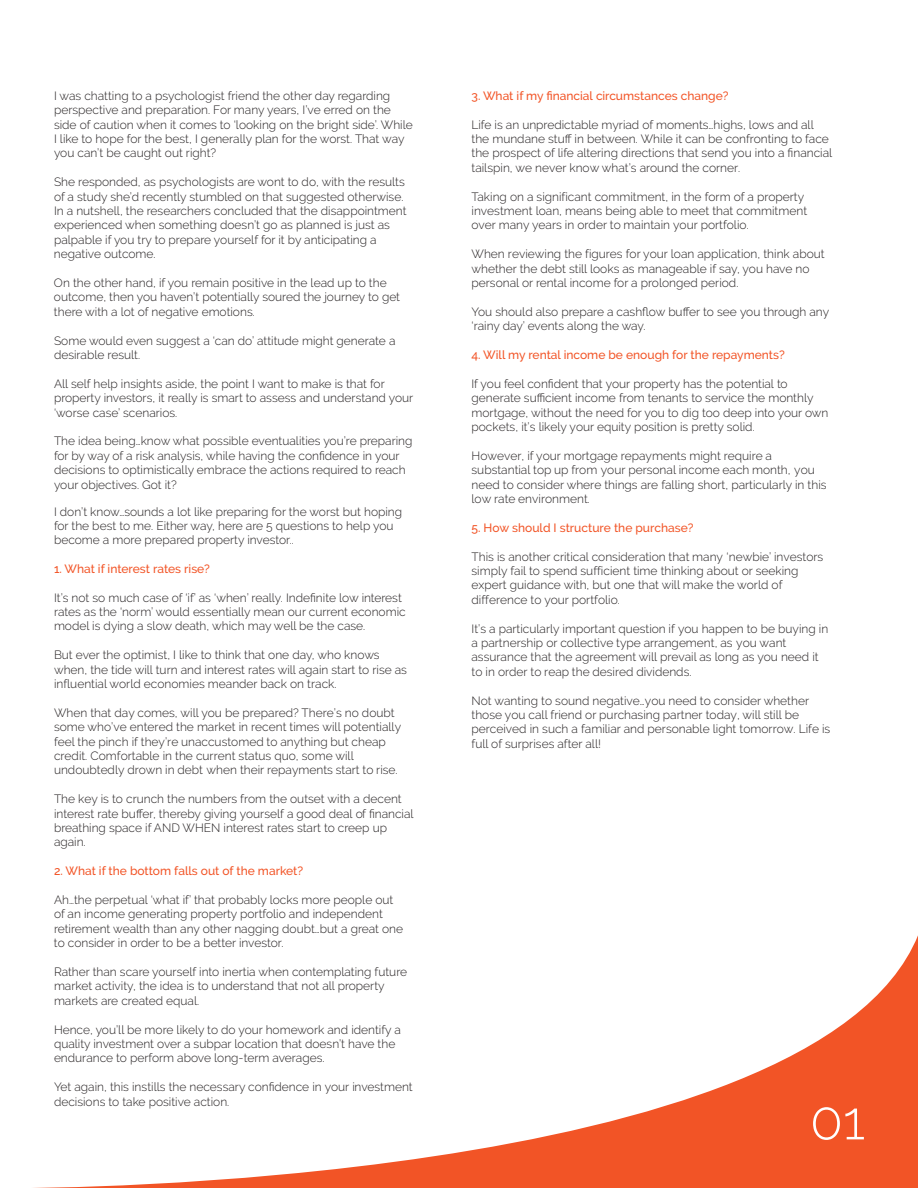
<style>
.page{position:relative;width:918px;height:1188px;background:#fff}
.page>*{position:absolute;margin:0;border:0;box-sizing:border-box;transform-origin:0 0}
.Issue_Title{font:300 54px "Raleway";color:#fff}
.Body{font:300 12px/14.4px "Raleway";color:#231f20}
.Body-2{font:500 12px "Raleway";color:#f25426}
</style>
<div class="page">
<svg style="left:33px;top:935px;width:885px;height:253px"></svg>
<p class="Body" style="left:54px;top:88px;width:360px">I was chatting to a psychologist friend the other day regarding perspective and preparation. For many years, I’ve erred on the side of caution when it comes to ‘looking on the bright side’. While I like to hope for the best, I generally plan for the worst. That way you can’t be caught out right?</p>
<p class="Body" style="left:54px;top:175px;width:354px">She responded, as psychologists are wont to do, with the results of a study she’d recently stumbled on that suggested otherwise.<br>In a nutshell, the researchers concluded that the disappointment experienced when something doesn’t go as planned is just as palpable if you try to prepare yourself for it by anticipating a negative outcome.</p>
<p class="Body" style="left:54px;top:276px;width:348px">On the other hand, if you remain positive in the lead up to the outcome, then you haven’t potentially soured the journey to get there with a lot of negative emotions.</p>
<p class="Body" style="left:54px;top:333px;width:343px">Some would even suggest a ‘can do’ attitude might generate a desirable result.</p>
<p class="Body" style="left:54px;top:376px;width:361px">All self help insights aside, the point I want to make is that for property investors, it really is smart to assess and understand your ‘worse case’ scenarios.</p>
<p class="Body" style="left:54px;top:434px;width:360px">The idea being…know what possible eventualities you’re preparing for by way of a risk analysis, while having the confidence in your decisions to optimistically embrace the actions required to reach your objectives. Got it?</p>
<p class="Body" style="left:54px;top:504px;width:350px">I don’t know…sounds a lot like preparing for the worst but hoping for the best to me. Either way, here are 5 questions to help you become a more prepared property investor..</p>
<p class="Body-2" style="left:54px;top:562px;width:157px">1. What if interest rates rise?</p>
<p class="Body" style="left:54px;top:590px;width:353px">It’s not so much case of ‘if’ as ‘when’ really. Indefinite low interest rates as the ‘norm’ would essentially mean our current economic model is dying a slow death, which may well be the case.</p>
<p class="Body" style="left:54px;top:648px;width:355px">But ever the optimist, I like to think that one day, who knows when, the tide will turn and interest rates will again start to rise as influential world economies meander back on track.</p>
<p class="Body" style="left:54px;top:705px;width:349px">When that day comes, will you be prepared? There’s no doubt some who’ve entered the market in recent times will potentially feel the pinch if they’re unaccustomed to anything but cheap credit. Comfortable in the current status quo, some will undoubtedly drown in debt when their repayments start to rise.</p>
<p class="Body" style="left:54px;top:792px;width:361px">The key is to crunch the numbers from the outset with a decent interest rate buffer, thereby giving yourself a good deal of financial breathing space if AND WHEN interest rates start to creep up again.</p>
<p class="Body-2" style="left:54px;top:864px;width:251px">2. What if the bottom falls out of the market?</p>
<p class="Body" style="left:54px;top:893px;width:351px">Ah…the perpetual ‘what if’ that probably locks more people out of an income generating property portfolio and independent retirement wealth than any other nagging doubt…but a great one to consider in order to be a better investor.</p>
<p class="Body" style="left:54px;top:965px;width:355px">Rather than scare yourself into inertia when contemplating future market activity, the idea is to understand that not all property markets are created equal.</p>
<p class="Body" style="left:54px;top:1022px;width:348px">Hence, you’ll be more likely to do your homework and identify a quality investment over a subpar location that doesn’t have the endurance to perform above long-term averages.</p>
<p class="Body" style="left:54px;top:1080px;width:360px">Yet again, this instills the necessary confidence in your investment decisions to take positive action.</p>
<p class="Body-2" style="left:472px;top:89px;width:258px">3. What if my financial circumstances change?</p>
<p class="Body" style="left:472px;top:117px;width:362px">Life is an unpredictable myriad of moments…highs, lows and all the mundane stuff in between. While it can be confronting to face the prospect of life altering directions that send you into a financial tailspin, we never know what’s around the corner.</p>
<p class="Body" style="left:472px;top:189px;width:337px">Taking on a significant commitment, in the form of a property investment loan, means being able to meet that commitment over many years in order to maintain your portfolio.</p>
<p class="Body" style="left:472px;top:247px;width:355px">When reviewing the figures for your loan application, think about whether the debt still looks as manageable if say, you have no personal or rental income for a prolonged period.</p>
<p class="Body" style="left:472px;top:304px;width:359px">You should also prepare a cashflow buffer to see you through any ‘rainy day’ events along the way.</p>
<p class="Body-2" style="left:472px;top:348px;width:315px">4. Will my rental income be enough for the repayments?</p>
<p class="Body" style="left:472px;top:376px;width:358px">If you feel confident that your property has the potential to generate sufficient income from tenants to service the monthly mortgage, without the need for you to dig too deep into your own pockets, it’s likely your equity position is pretty solid.</p>
<p class="Body" style="left:472px;top:448px;width:357px">However, if your mortgage repayments might require a substantial top up from your personal income each month, you need to consider where things are falling short, particularly in this low rate environment.</p>
<p class="Body-2" style="left:472px;top:521px;width:224px">5. How should I structure the purchase?</p>
<p class="Body" style="left:472px;top:549px;width:353px">This is another critical consideration that many ‘newbie’ investors simply fail to spend sufficient time thinking about or seeking expert guidance with, but one that will make the world of difference to your portfolio.</p>
<p class="Body" style="left:472px;top:621px;width:358px">It’s a particularly important question if you happen to be buying in a partnership or collective type arrangement, as you want assurance that the agreement will prevail as long as you need it to in order to reap the desired dividends.</p>
<p class="Body" style="left:472px;top:693px;width:360px">Not wanting to sound negative…you need to consider whether those you call friend or purchasing partner today, will still be perceived in such a familiar and personable light tomorrow. Life is full of surprises after all!</p>
<p class="Issue_Title" style="left:810px;top:1089px;width:57px">01</p>
</div>
